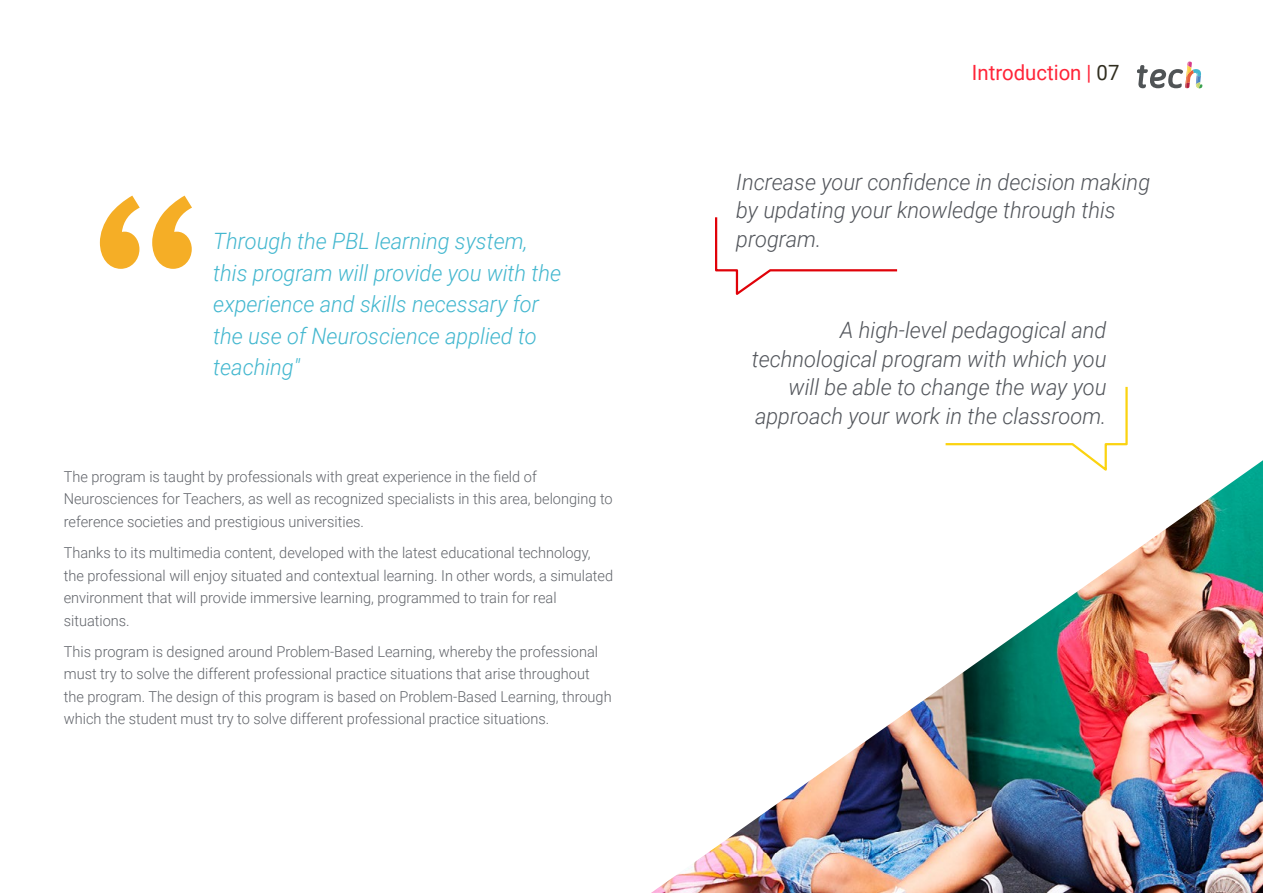
<style>
.page{position:relative;width:1263px;height:893px;background:#fff}
.page>*{position:absolute;margin:0;border:0;box-sizing:border-box;transform-origin:0 0}
.t1{font:italic 300 22.5px/28.5px "Roboto";color:#52555b;text-align:right}
.t2{font:italic 300 22.5px/31.5px "Roboto";color:#43b7cf}
.t3{font:21px "Roboto";color:#ff2438}
.t4{font:300 15px/22.5px "Roboto";color:#61646a}
.s1{color:#312e20}
</style>
<div class="page">
<svg style="left:100px;top:196px;width:92px;height:73px"></svg>
<img style="left:651px;top:460px;width:612px;height:433px">
<svg style="left:943px;top:386px;width:186px;height:88px"></svg>
<svg style="left:715px;top:217px;width:183px;height:78px"></svg>
<svg style="left:1137px;top:62px;width:65px;height:27px"></svg>
<h1 class="t2" style="left:213px;top:224px;width:349px">Through the PBL learning system, this program will provide you with the experience and skills necessary for the use of Neuroscience applied to teaching"</h1>
<p class="t4" style="left:64px;top:465px;width:550px">The program is taught by professionals with great experience in the field of<br>Neurosciences for Teachers, as well as recognized specialists in this area, belonging to reference societies and prestigious universities.</p>
<p class="t4" style="left:64px;top:541px;width:551px">Thanks to its multimedia content, developed with the latest educational technology, the professional will enjoy situated and contextual learning. In other words, a simulated environment that will provide immersive learning, programmed to train for real situations.</p>
<p class="t4" style="left:64px;top:639px;width:549px">This program is designed around Problem-Based Learning, whereby the professional must try to solve the different professional practice situations that arise throughout the program. The design of this program is based on Problem-Based Learning, through which the student must try to solve different professional practice situations.</p>
<h2 class="t3" style="left:972px;top:57px;width:149px">Introduction | <span class="s1">07</span></h2>
<h1 class="t1" style="left:736px;top:167px;width:415px;text-align:left">Increase your confidence in decision making by updating your knowledge through this program.</h1>
<h1 class="t1" style="left:752px;top:315px;width:356px">A high-level pedagogical and technological program with which you will be able to change the way you approach your work in the classroom.</h1>
</div>
